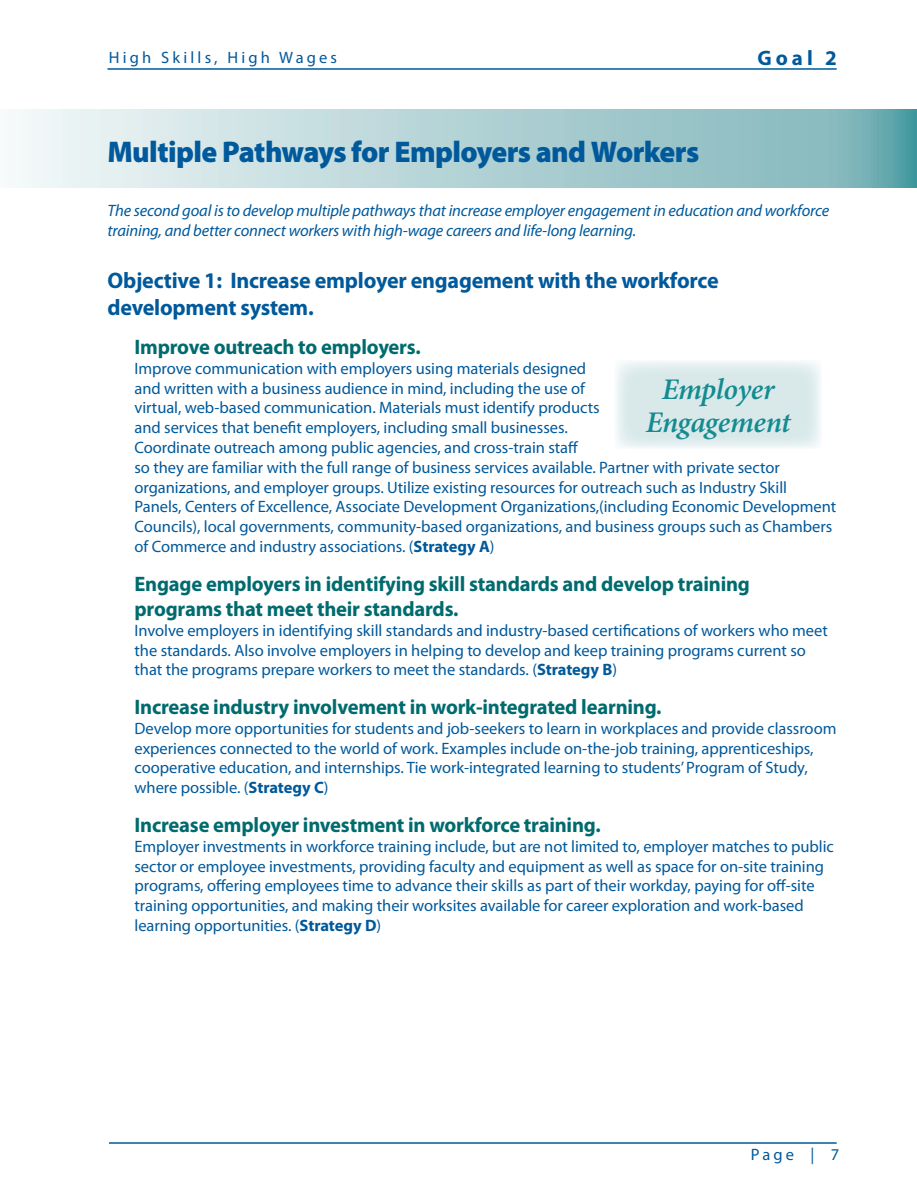
<style>
.page{position:relative;width:917px;height:1189px;background:#fff}
.page>*{position:absolute;margin:0;border:0;box-sizing:border-box;transform-origin:0 0}
.Heading_1{font:900 30px "Myriad Pro";letter-spacing:-.025em;color:#00599b}
.t1{font:italic 600 30px/33px "Minion Pro";letter-spacing:-.015em;color:#148b90;text-align:center}
.objective{font:700 22.5px/27px "Myriad Pro";letter-spacing:-.01em;color:#00599b}
.sub_heading_body{font:700 21px/25.2px "Myriad Pro";letter-spacing:-.01em;color:#006b6e}
.t2{font:700 21px "Myriad Pro";color:#00599b}
.body__5_indent{font:16.5px/19.8px "Myriad Pro";letter-spacing:-.005em;color:#00599b}
.goal_description{font:italic 16.5px/19.8px "Myriad Pro";letter-spacing:-.01em;color:#00599b}
.body__5_indent-2{font:16.5px "Myriad Pro";letter-spacing:.19em;color:#00599b}
.s1{font-weight:700}
</style>
<div class="page">
<hr style="left:107px;top:68px;width:729px;height:2px;background:#00599b">
<hr style="left:109px;top:1142px;width:727px;height:2px;background:#00599b">
<svg style="left:15px;top:109px;width:902px;height:78px;background:#b2d2d5"></svg>
<svg style="left:616px;top:361px;width:204px;height:87px;background:#ddebec"></svg>
<p class="body__5_indent-2" style="left:109px;top:48px;width:230px">High Skills, High Wages</p>
<p class="Heading_1" style="left:107px;top:132px;width:593px">Multiple Pathways for Employers and Workers</p>
<p class="t2" style="left:757px;top:44px;width:81px">Goal 2</p>
<p class="goal_description" style="left:107px;top:201px;width:723px">The second goal is to develop multiple pathways that increase employer engagement in education and workforce training, and better connect workers with high-wage careers and life-long learning.</p>
<p class="objective" style="left:107px;top:267px;width:612px">Objective 1: Increase employer engagement with the workforce development system.</p>
<p class="sub_heading_body" style="left:134px;top:334px;width:288px">Improve outreach to employers.</p>
<p class="body__5_indent" style="left:134px;top:358px;width:703px">Improve communication with employers using materials designed<br>and written with a business audience in mind, including the use of<br>virtual, web-based communication. Materials must identify products<br>and services that benefit employers, including small businesses.<br>Coordinate outreach among public agencies, and cross-train staff<br>so they are familiar with the full range of business services available. Partner with private sector organizations, and employer groups. Utilize existing resources for outreach such as Industry Skill Panels, Centers of Excellence, Associate Development Organizations,(including Economic Development Councils), local governments, community-based organizations, and business groups such as Chambers of Commerce and industry associations. (<span class="s1">Strategy A</span>)</p>
<p class="sub_heading_body" style="left:134px;top:570px;width:617px">Engage employers in identifying skill standards and develop training programs that meet their standards.</p>
<p class="body__5_indent" style="left:134px;top:620px;width:695px">Involve employers in identifying skill standards and industry-based certifications of workers who meet the standards. Also involve employers in helping to develop and keep training programs current so that the programs prepare workers to meet the standards. (<span class="s1">Strategy B</span>)</p>
<p class="sub_heading_body" style="left:134px;top:694px;width:529px">Increase industry involvement in work-integrated learning.</p>
<p class="body__5_indent" style="left:134px;top:718px;width:703px">Develop more opportunities for students and job-seekers to learn in workplaces and provide classroom experiences connected to the world of work. Examples include on-the-job training, apprenticeships, cooperative education, and internships. Tie work-integrated learning to students’ Program of Study, where possible. (<span class="s1">Strategy C</span>)</p>
<p class="sub_heading_body" style="left:134px;top:812px;width:468px">Increase employer investment in workforce training.</p>
<p class="body__5_indent" style="left:134px;top:836px;width:701px">Employer investments in workforce training include, but are not limited to, employer matches to public sector or employee investments, providing faculty and equipment as well as space for on-site training programs, offering employees time to advance their skills as part of their workday, paying for off-site training opportunities, and making their worksites available for career exploration and work-based learning opportunities. (<span class="s1">Strategy D</span>)</p>
<h1 class="t1" style="left:646px;top:372px;width:146px">Employer<br>Engagement</h1>
<p class="body__5_indent" style="left:751px;top:1144px;width:90px">Page | 7</p>
</div>
